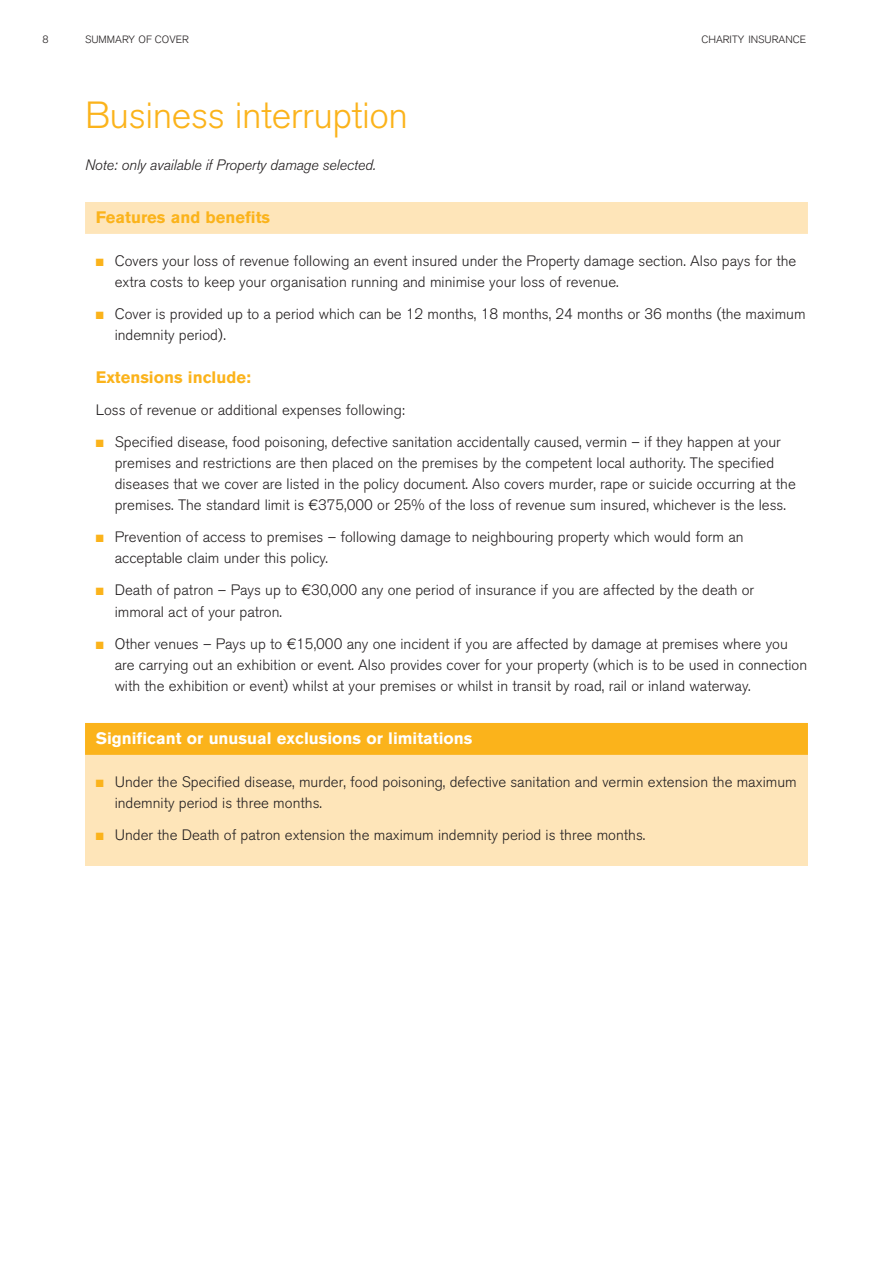
<style>
.page{position:relative;width:893px;height:1263px;background:#fff}
.page>*{position:absolute;margin:0;border:0;box-sizing:border-box;transform-origin:0 0}
.t1{font:300 37.5px "Akzidenz Grotesk BQ";letter-spacing:-.01em;color:#fbb31b}
.t2{font:700 16.5px "Akzidenz Grotesk BQ";color:#fff}
.t3{font:700 16.5px "Akzidenz Grotesk BQ";color:#fbb31b}
.t4{font:300 15px/21.3px "Akzidenz Grotesk BQ";color:#231f20}
.t5{font:italic 300 15px "Akzidenz Grotesk BQ";letter-spacing:-.01em;color:#231f20}
.t6{font:300 10.5px "Akzidenz Grotesk BQ";color:#231f20}
.s1{color:#fbb31b}
</style>
<div class="page">
<div style="left:85px;top:726px;width:723px;height:140px;background:#fee5b9"></div>
<div style="left:85px;top:202px;width:723px;height:32px;background:#fee5b9"></div>
<div style="left:85px;top:723px;width:723px;height:32px;background:#fbb31b"></div>
<p class="t6" style="left:43px;top:35px;width:8px">8</p>
<p class="t6" style="left:85px;top:35px;width:105px">SUMMARY OF COVER</p>
<p class="t6" style="left:701px;top:35px;width:106px">CHARITY INSURANCE</p>
<h1 class="t1" style="left:85px;top:101px;width:325px">Business interruption</h1>
<p class="t5" style="left:85px;top:159px;width:292px">Note: only available if Property damage selected.</p>
<p class="t3" style="left:96px;top:212px;width:176px">Features and benefits</p>
<p class="t4" style="left:115px;top:252px;width:683px;text-indent:-19px"><span class="s1">■</span> Covers your loss of revenue following an event insured under the Property damage section. Also pays for the extra costs to keep your organisation running and minimise your loss of revenue.</p>
<p class="t4" style="left:115px;top:305px;width:692px;text-indent:-19px"><span class="s1">■</span> Cover is provided up to a period which can be 12 months, 18 months, 24 months or 36 months (the maximum indemnity period).</p>
<p class="t3" style="left:96px;top:371px;width:157px">Extensions include:</p>
<p class="t4" style="left:96px;top:400px;width:311px">Loss of revenue or additional expenses following:</p>
<p class="t4" style="left:115px;top:432px;width:683px;text-indent:-19px"><span class="s1">■</span> Specified disease, food poisoning, defective sanitation accidentally caused, vermin – if they happen at your premises and restrictions are then placed on the premises by the competent local authority. The specified diseases that we cover are listed in the policy document. Also covers murder, rape or suicide occurring at the premises. The standard limit is €375,000 or 25% of the loss of revenue sum insured, whichever is the less.</p>
<p class="t4" style="left:115px;top:528px;width:630px;text-indent:-19px"><span class="s1">■</span> Prevention of access to premises – following damage to neighbouring property which would form an acceptable claim under this policy.</p>
<p class="t4" style="left:115px;top:581px;width:641px;text-indent:-19px"><span class="s1">■</span> Death of patron – Pays up to €30,000 any one period of insurance if you are affected by the death or immoral act of your patron.</p>
<p class="t4" style="left:115px;top:634px;width:694px;text-indent:-19px"><span class="s1">■</span> Other venues – Pays up to €15,000 any one incident if you are affected by damage at premises where you are carrying out an exhibition or event. Also provides cover for your property (which is to be used in connection with the exhibition or event) whilst at your premises or whilst in transit by road, rail or inland waterway.</p>
<p class="t2" style="left:96px;top:732px;width:378px">Significant or unusual exclusions or limitations</p>
<p class="t4" style="left:115px;top:773px;width:684px;text-indent:-19px"><span class="s1">■</span> Under the Specified disease, murder, food poisoning, defective sanitation and vermin extension the maximum indemnity period is three months.</p>
<p class="t4" style="left:96px;top:826px;width:551px"><span class="s1">■</span> Under the Death of patron extension the maximum indemnity period is three months.</p>
</div>
